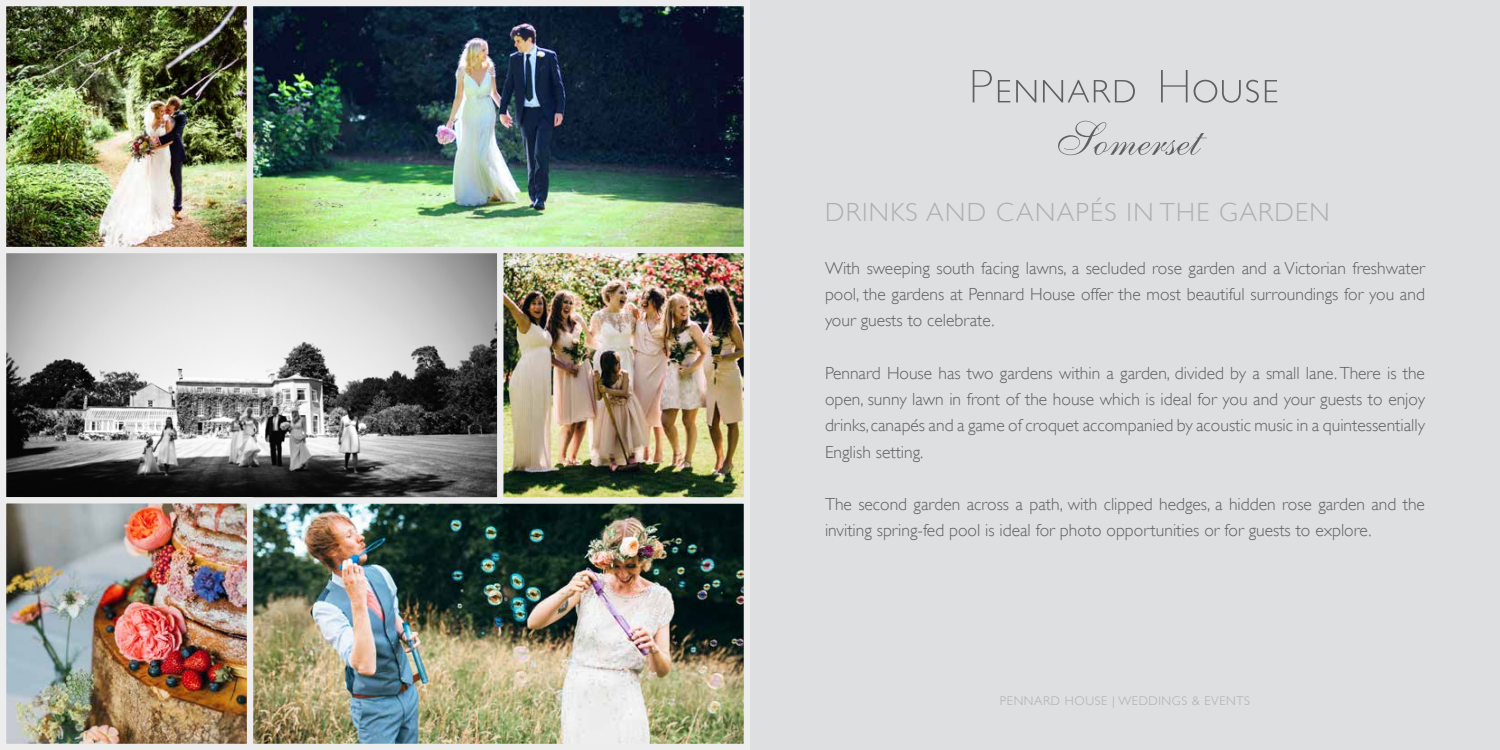
<style>
.page{position:relative;width:1500px;height:750px;background:#dedfe0}
.page>*{position:absolute;margin:0;border:0;box-sizing:border-box;transform-origin:0 0}
.t1{font:300 26.25px "Gill Sans";letter-spacing:.05em;color:#afafb0}
.t2{font:300 17.5px/26.2px "Gill Sans";color:#5f6062;text-align:justify}
.t3{font:300 12.5px "Gill Sans";letter-spacing:.05em;color:#aaacaf}
</style>
<div class="page">
<svg style="left:998px;top:80px;width:12px;height:22px"></svg>
<svg style="left:1016px;top:80px;width:20px;height:22px"></svg>
<svg style="left:1043px;top:80px;width:92px;height:22px"></svg>
<svg style="left:1194px;top:80px;width:65px;height:23px"></svg>
<svg style="left:1265px;top:80px;width:12px;height:22px"></svg>
<svg style="left:1058px;top:121px;width:149px;height:34px"></svg>
<svg style="left:1161px;top:70px;width:27px;height:32px"></svg>
<svg style="left:973px;top:70px;width:19px;height:32px"></svg>
<img style="left:7px;top:7px;width:736px;height:736px">
<div style="left:247px;top:497px;width:503px;height:253px;border:6px solid #ededee"></div>
<div style="left:0;top:247px;width:503px;height:256px;border:6px solid #ededee"></div>
<div style="left:0;top:497px;width:253px;height:253px;border:6px solid #ededee"></div>
<div style="left:0;top:0;width:253px;height:253px;border:6px solid #ededee"></div>
<div style="left:247px;top:0;width:503px;height:253px;border:6px solid #ededee"></div>
<div style="left:497px;top:247px;width:253px;height:256px;border:6px solid #ededee"></div>
<h1 class="t1" style="left:825px;top:198px;width:506px">DRINKS AND CANAPÉS IN THE GARDEN</h1>
<p class="t2" style="left:825px;top:255px;width:602px">With sweeping south facing lawns, a secluded rose garden and a Victorian freshwater pool, the gardens at Pennard House offer the most beautiful surroundings for you and your guests to celebrate.</p>
<p class="t2" style="left:825px;top:360px;width:602px">Pennard House has two gardens within a garden, divided by a small lane. There is the open, sunny lawn in front of the house which is ideal for you and your guests to enjoy drinks, canapés and a game of croquet accompanied by acoustic music in a quintessentially English setting.</p>
<p class="t2" style="left:825px;top:491px;width:602px">The second garden across a path, with clipped hedges, a hidden rose garden and the inviting spring-fed pool is ideal for photo opportunities or for guests to explore.</p>
<p class="t3" style="left:1000px;top:694px;width:252px">PENNARD HOUSE | WEDDINGS &amp; EVENTS</p>
</div>
